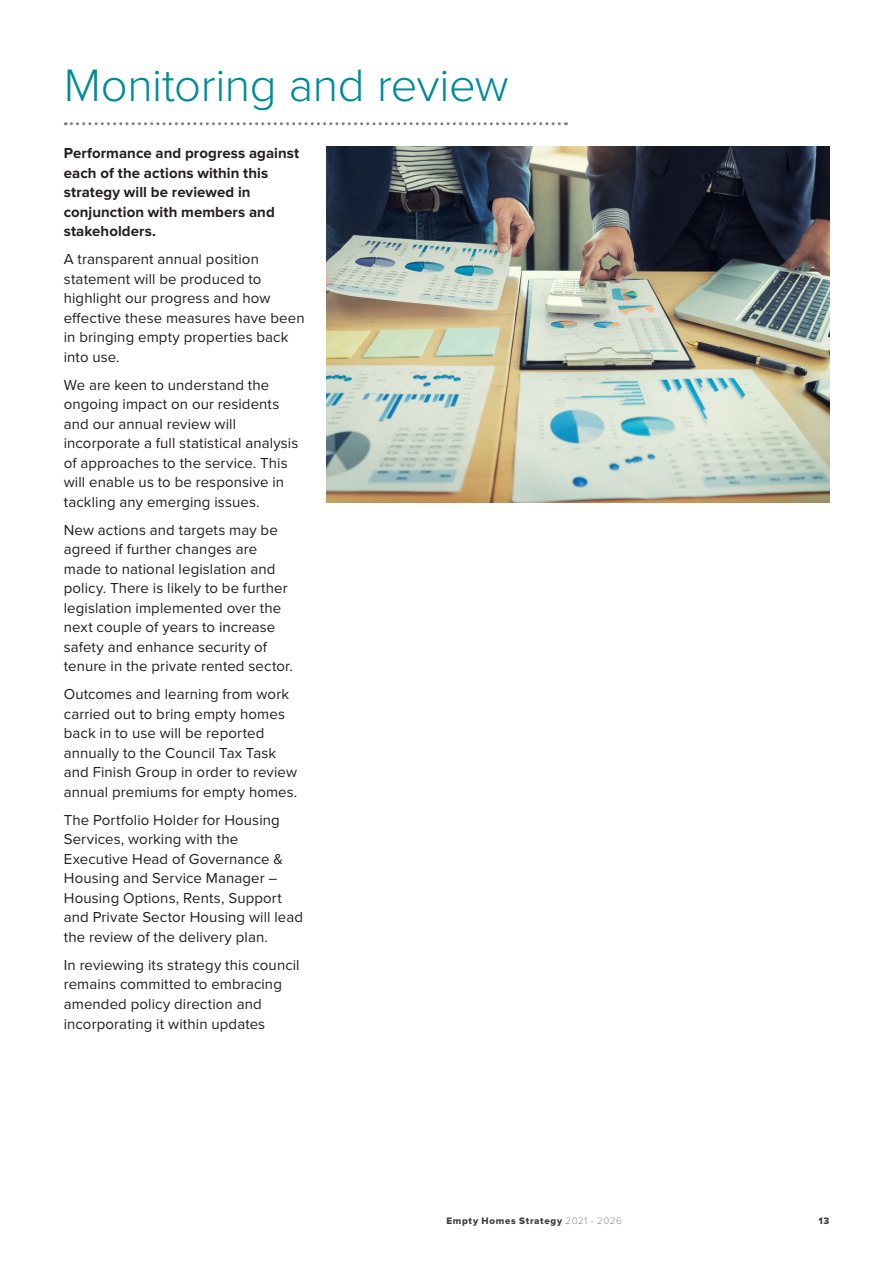
<style>
.page{position:relative;width:893px;height:1263px;background:#fff}
.page>*{position:absolute;margin:0;border:0;box-sizing:border-box;transform-origin:0 0}
.t1{font:300 47.1px "Proxima Nova";letter-spacing:-.01em;color:#008b98}
.t2{font:15px/19.5px "Proxima Nova";letter-spacing:.005em;color:#231f20}
.t3{font:700 15px/19.5px "Proxima Nova";letter-spacing:.005em;color:#231f20}
.t4{font:9.75px "Proxima Nova Extrabld";letter-spacing:.07em;color:#3e3e3f}
.s1{font-family:"Proxima Nova T";font-weight:100}
</style>
<div class="page">
<svg style="left:65px;top:122px;width:501px;height:3px"></svg>
<img style="left:326px;top:146px;width:503px;height:356px">
<p class="t1" style="left:64px;top:57px;width:446px">Monitoring and review</p>
<p class="t3" style="left:64px;top:144px;width:237px">Performance and progress against each of the actions within this strategy will be reviewed in conjunction with members and stakeholders.</p>
<p class="t2" style="left:64px;top:250px;width:242px">A transparent annual position statement will be produced to highlight our progress and how effective these measures have been in bringing empty properties back into use.</p>
<p class="t2" style="left:64px;top:376px;width:236px">We are keen to understand the ongoing impact on our residents and our annual review will incorporate a full statistical analysis of approaches to the service. This will enable us to be responsive in tackling any emerging issues.</p>
<p class="t2" style="left:64px;top:521px;width:231px">New actions and targets may be agreed if further changes are made to national legislation and policy. There is likely to be further legislation implemented over the next couple of years to increase safety and enhance security of tenure in the private rented sector.</p>
<p class="t2" style="left:64px;top:685px;width:235px">Outcomes and learning from work carried out to bring empty homes back in to use will be reported annually to the Council Tax Task and Finish Group in order to review annual premiums for empty homes.</p>
<p class="t2" style="left:64px;top:811px;width:241px">The Portfolio Holder for Housing<br>Services, working with the<br>Executive Head of Governance &amp;<br>Housing and Service Manager –<br>Housing Options, Rents, Support and Private Sector Housing will lead the review of the delivery plan.</p>
<p class="t2" style="left:64px;top:956px;width:237px">In reviewing its strategy this council remains committed to embracing amended policy direction and incorporating it within updates</p>
<p class="t4" style="left:446px;top:1215px;width:177px">Empty Homes Strategy <span class="s1">2021 - 2026</span></p>
<p class="t4" style="left:818px;top:1215px;width:12px">13</p>
</div>
